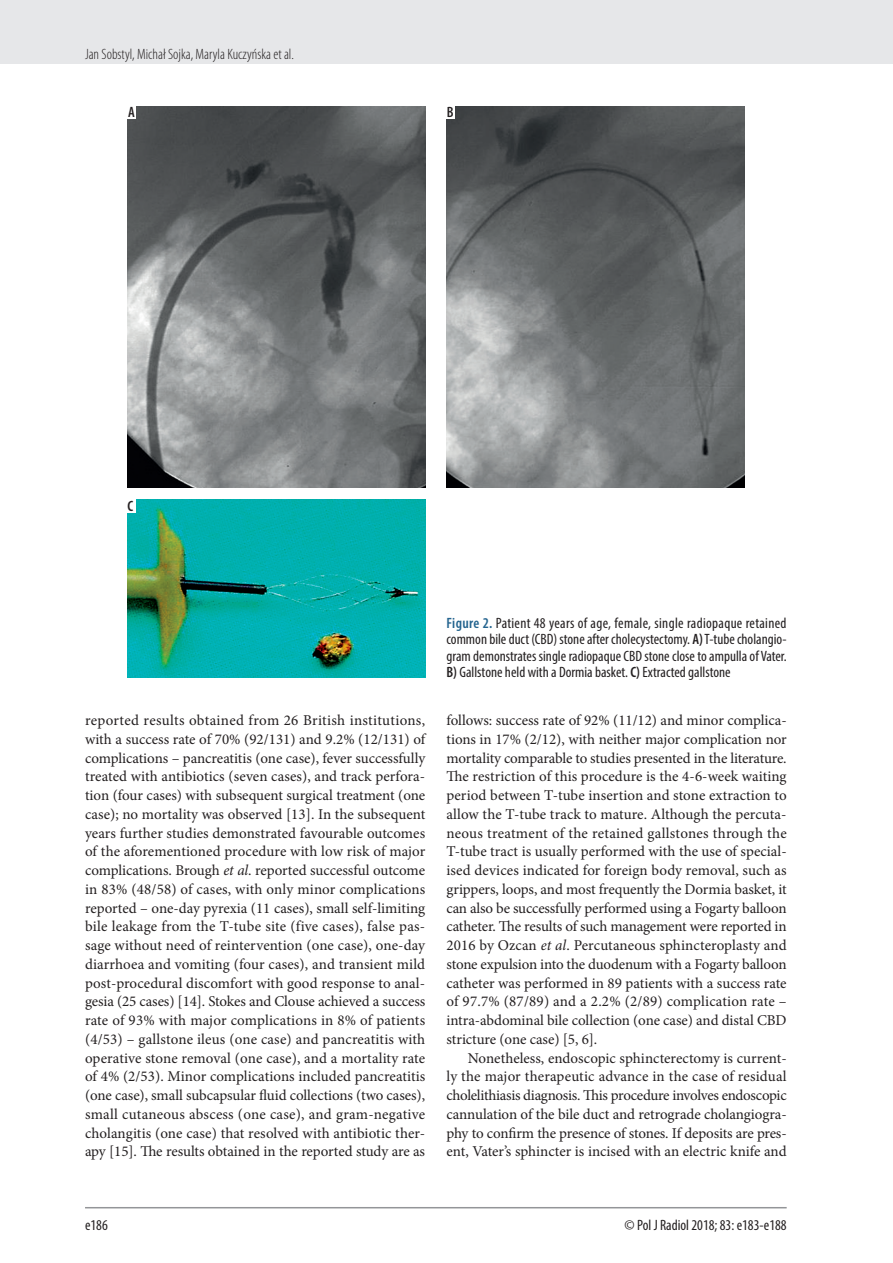
<style>
.page{position:relative;width:893px;height:1263px;background:#fff}
.page>*{position:absolute;margin:0;border:0;box-sizing:border-box;transform-origin:0 0}
.t1{font:15px/18.8px "Minion Pro";color:#231f20;text-align:justify}
.t2{font:condensed 15px/16.5px "Myriad Pro";color:#231f20;text-align:justify}
.t3{font:300 condensed 15px "Myriad Pro";color:#231f20}
.t4{font:600 condensed 15px "Myriad Pro";color:#231f20}
.s1{font-weight:600;color:#24648f}
.s2{font-weight:600}
.s3{font-style:italic}
</style>
<div class="page">
<div style="left:0;top:0;width:893px;height:64px;background:#e6e7e9"></div>
<hr style="left:85px;top:1207px;width:702px;height:1px;background:#939598">
<img style="left:128px;top:106px;width:297px;height:382px">
<img style="left:447px;top:106px;width:297px;height:382px">
<img style="left:128px;top:500px;width:297px;height:177px">
<div style="left:127px;top:105px;width:9px;height:14px;background:#fff"></div>
<div style="left:445px;top:105px;width:10px;height:14px;background:#fff"></div>
<div style="left:126px;top:499px;width:10px;height:13px;background:#fff"></div>
<p class="t3" style="left:85px;top:45px;width:210px">Jan Sobstyl, Michał Sojka, Maryla Kuczyńska et al.</p>
<p class="t4" style="left:128px;top:103px;width:8px">A</p>
<p class="t4" style="left:447px;top:103px;width:8px">B</p>
<p class="t4" style="left:128px;top:497px;width:7px">C</p>
<p class="t2" style="left:446px;top:614px;width:342px"><span class="s1">Figure 2.</span> Patient 48 years of age, female, single radiopaque retained common bile duct (CBD) stone after cholecystectomy. <span class="s2">A)</span> T-tube cholangio&shy;gram demonstrates single radiopaque CBD stone close to ampulla of Vater.<br><span class="s2">B)</span> Gallstone held with a Dormia basket. <span class="s2">C)</span> Extracted gallstone</p>
<p class="t1" style="left:85px;top:711px;width:342px;text-align:left">reported results obtained from 26 British institutions, with a success rate of 70% (92/131) and 9.2% (12/131) of complications – pancreatitis (one case), fever successfully treated with antibiotics (seven cases), and track perfora&shy;tion (four cases) with subsequent surgical treatment (one case); no mortality was observed [13]. In the subsequent years further studies demonstrated favourable outcomes of the aforementioned procedure with low risk of major complications. Brough <span class="s3">et al</span>. reported successful outcome in 83% (48/58) of cases, with only minor complications reported – one-day pyrexia (11 cases), small self-limiting bile leakage from the T-tube site (five cases), false pas&shy;sage without need of reintervention (one case), one-day diarrhoea and vomiting (four cases), and transient mild post-procedural discomfort with good response to anal&shy;gesia (25 cases) [14]. Stokes and Clouse achieved a success rate of 93% with major complications in 8% of patients (4/53) – gallstone ileus (one case) and pancreatitis with operative stone removal (one case), and a mortality rate of 4% (2/53). Minor complications included pancreatitis (one case), small subcapsular fluid collections (two cases), small cutaneous abscess (one case), and gram-negative cholangitis (one case) that resolved with antibiotic ther&shy;apy [15]. The results obtained in the reported study are as</p>
<p class="t1" style="left:446px;top:711px;width:342px">follows: success rate of 92% (11/12) and minor complica&shy;tions in 17% (2/12), with neither major complication nor mortality comparable to studies presented in the literature.<br>The restriction of this procedure is the 4-6-week waiting period between T-tube insertion and stone extraction to allow the T-tube track to mature. Although the percuta&shy;neous treatment of the retained gallstones through the T-tube tract is usually performed with the use of special&shy;ised devices indicated for foreign body removal, such as grippers, loops, and most frequently the Dormia basket, it can also be successfully performed using a Fogarty balloon catheter. The results of such management were reported in 2016 by Ozcan <span class="s3">et al</span>. Percutaneous sphincteroplasty and stone expulsion into the duodenum with a Fogarty balloon catheter was performed in 89 patients with a success rate of 97.7% (87/89) and a 2.2% (2/89) complication rate – intra-abdominal bile collection (one case) and distal CBD stricture (one case) [5, 6].</p>
<p class="t1" style="left:446px;top:1048px;width:342px;text-indent:21px">Nonetheless, endoscopic sphincterectomy is current&shy;ly the major therapeutic advance in the case of residual cholelithiasis diagnosis. This procedure involves endoscopic cannulation of the bile duct and retrograde cholangiogra&shy;phy to confirm the presence of stones. If deposits are pres&shy;ent, Vater’s sphincter is incised with an electric knife and</p>
<p class="t2" style="left:85px;top:1216px;width:24px">e186</p>
<p class="t2" style="left:625px;top:1216px;width:164px">© Pol J Radiol 2018; 83: e183-e188</p>
</div>
